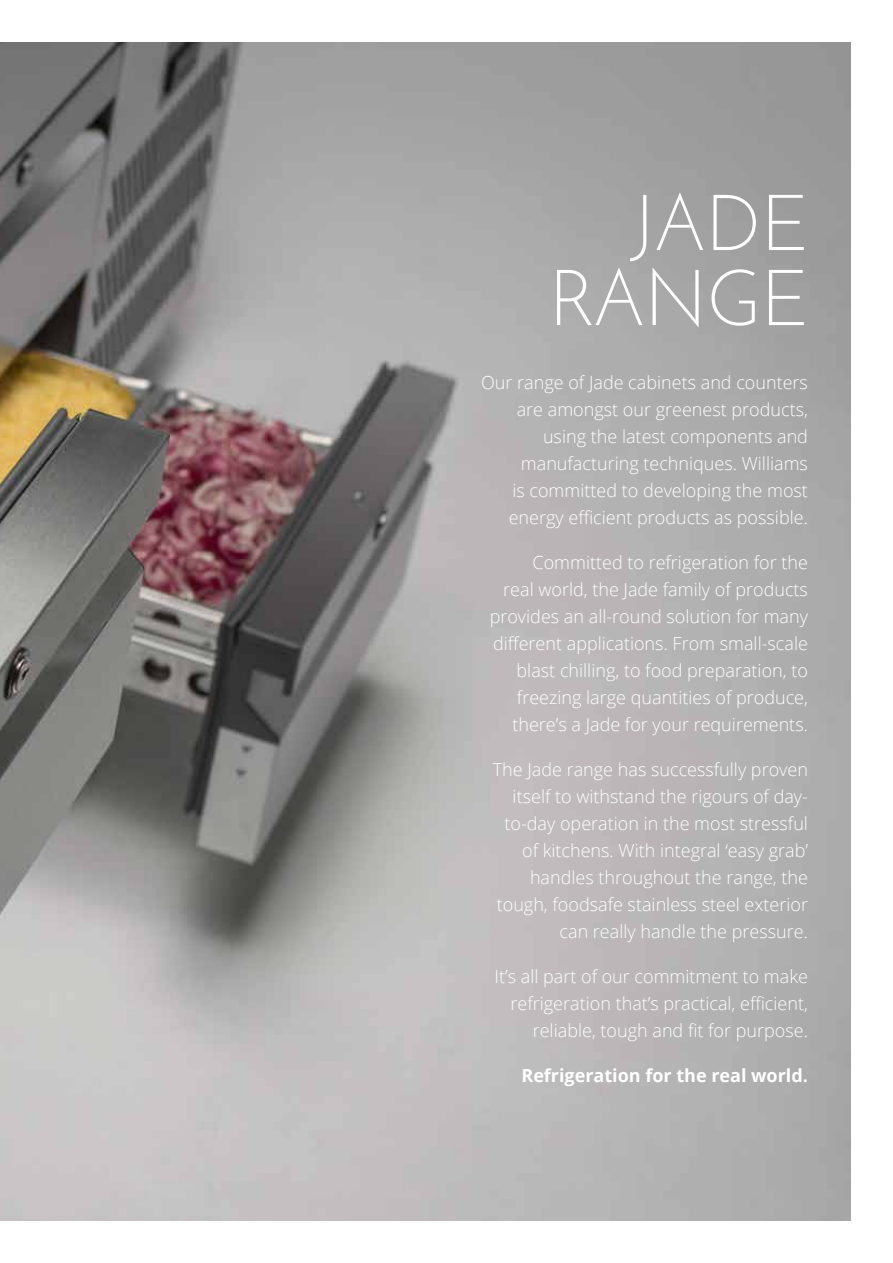
<style>
.page{position:relative;width:893px;height:1263px;background:#fff}
.page>*{position:absolute;margin:0;border:0;box-sizing:border-box;transform-origin:0 0}
.t1{font:300 78px/75px "Josefin Sans";color:#fff;text-align:right}
.t2{font:300 18px/27px "Open Sans";color:#fff;text-align:right}
.t3{font:700 18px "Open Sans";color:#fff}
</style>
<div class="page">
<img style="left:0;top:43px;width:850px;height:1177px">
<h1 class="t1" style="left:548px;top:185px;width:261px">JADE<br>RANGE</h1>
<p class="t2" style="left:481px;top:368px;width:328px">Our range of Jade cabinets and counters are amongst our greenest products, using the latest components and manufacturing techniques. Williams<br>is committed to developing the most energy efficient products as possible.</p>
<p class="t2" style="left:490px;top:548px;width:320px">Committed to refrigeration for the<br>real world, the Jade family of products provides an all-round solution for many different applications. From small-scale blast chilling, to food preparation, to freezing large quantities of produce, there’s a Jade for your requirements.</p>
<p class="t2" style="left:493px;top:755px;width:317px">The Jade range has successfully proven itself to withstand the rigours of day&shy;to-day operation in the most stressful of kitchens. With integral ‘easy grab’ handles throughout the range, the tough, foodsafe stainless steel exterior can really handle the pressure.</p>
<p class="t2" style="left:495px;top:962px;width:315px">It’s all part of our commitment to make refrigeration that’s practical, efficient, reliable, tough and fit for purpose.</p>
<p class="t3" style="left:521px;top:1062px;width:288px">Refrigeration for the real world.</p>
</div>
